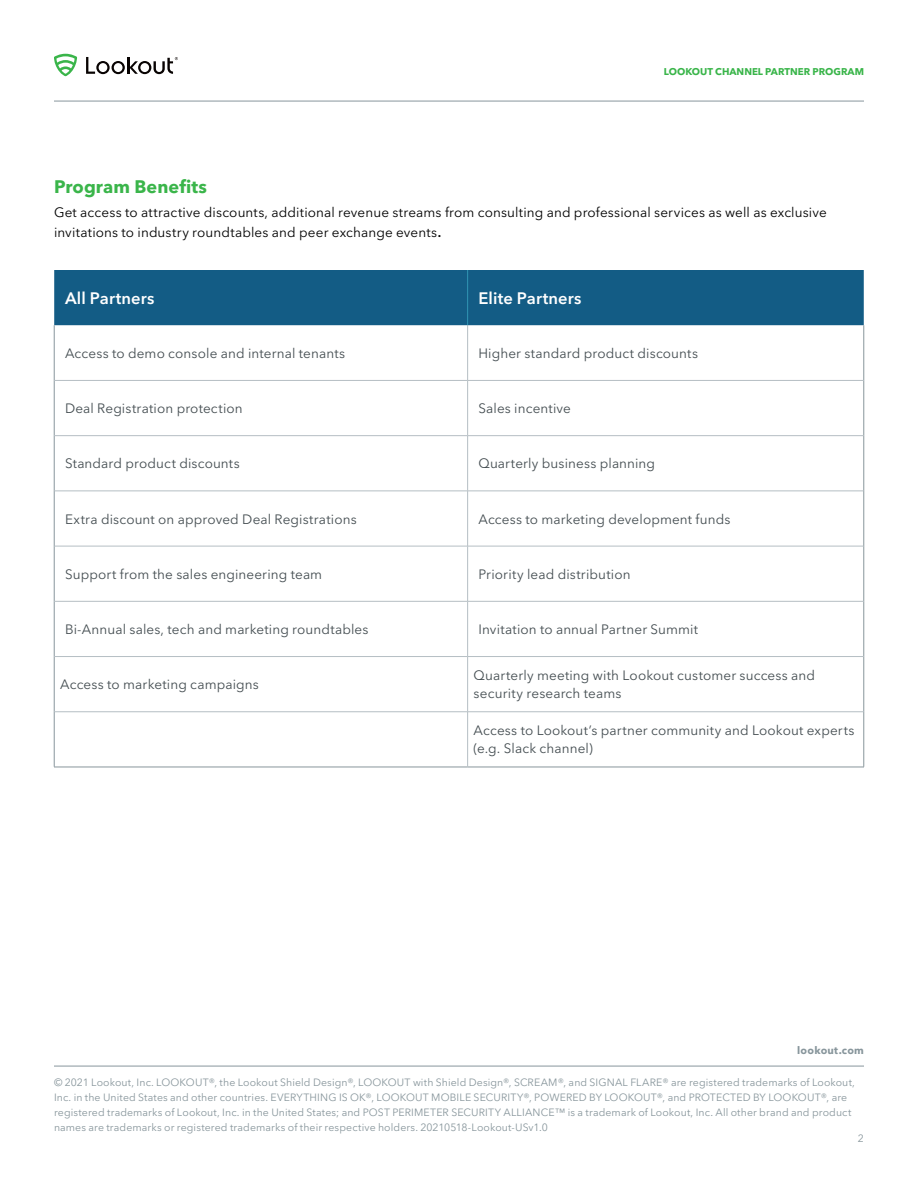
<style>
.page{position:relative;width:918px;height:1188px;background:#fff}
.page>*{position:absolute;margin:0;border:0;box-sizing:border-box;transform-origin:0 0}
.BodyCopy_Header{font:700 18px "Avenir Next LT Pro";letter-spacing:.005em;color:#3ab54a}
.BodyCopy_SubHeader{font:600 16.5px "Avenir Next LT Pro";letter-spacing:.005em;color:#fff}
.BodyCopy_SubHeader-2{font:13.5px/18px "Avenir Next LT Pro";letter-spacing:.01em;color:#444d51}
.BodyCopy_SubHeader-3{font:13.5px/19.5px "Avenir Next LT Pro";letter-spacing:.01em;color:#000}
.t1{font:10.5px/15px "Avenir Next LT Pro";letter-spacing:.01em;color:#88969c}
.t2{font:700 10.5px "Avenir Next LT Pro";letter-spacing:.02em;color:#88969c}
.t3{font:700 9.75px "Avenir Next LT Pro";color:#3ab54a}
.s1{font-weight:600}
</style>
<div class="page">
<hr style="left:54px;top:101px;width:810px;height:1px;background:#88969c">
<svg style="left:54px;top:54px;width:23px;height:22px"></svg>
<svg style="left:86px;top:57px;width:92px;height:17px"></svg>
<hr style="left:54px;top:1066px;width:810px;height:1px;background:#88969c">
<div style="left:54px;top:270px;width:810px;height:55px;background:#135c85"></div>
<hr style="left:54px;top:325px;width:1px;height:55px;background:#88969c">
<hr style="left:864px;top:325px;width:1px;height:55px;background:#88969c">
<hr style="left:54px;top:380px;width:1px;height:56px;background:#88969c">
<hr style="left:864px;top:380px;width:1px;height:56px;background:#88969c">
<hr style="left:54px;top:436px;width:1px;height:55px;background:#88969c">
<hr style="left:864px;top:436px;width:1px;height:55px;background:#88969c">
<hr style="left:54px;top:491px;width:1px;height:55px;background:#88969c">
<hr style="left:864px;top:491px;width:1px;height:55px;background:#88969c">
<hr style="left:54px;top:546px;width:1px;height:55px;background:#88969c">
<hr style="left:864px;top:546px;width:1px;height:55px;background:#88969c">
<hr style="left:54px;top:601px;width:1px;height:56px;background:#88969c">
<hr style="left:864px;top:601px;width:1px;height:56px;background:#88969c">
<hr style="left:54px;top:657px;width:1px;height:55px;background:#88969c">
<hr style="left:864px;top:657px;width:1px;height:55px;background:#88969c">
<hr style="left:54px;top:712px;width:1px;height:55px;background:#88969c">
<hr style="left:864px;top:712px;width:1px;height:55px;background:#88969c">
<hr style="left:54px;top:767px;width:414px;height:1px;background:#88969c">
<hr style="left:468px;top:767px;width:396px;height:1px;background:#88969c">
<hr style="left:467px;top:325px;width:1px;height:55px;background:#b5bec3">
<hr style="left:54px;top:380px;width:414px;height:1px;background:#b5bec3">
<hr style="left:468px;top:380px;width:396px;height:1px;background:#b5bec3">
<hr style="left:467px;top:381px;width:1px;height:54px;background:#b5bec3">
<hr style="left:54px;top:435px;width:414px;height:1px;background:#b5bec3">
<hr style="left:468px;top:435px;width:396px;height:1px;background:#b5bec3">
<hr style="left:467px;top:436px;width:1px;height:55px;background:#b5bec3">
<hr style="left:54px;top:491px;width:414px;height:1px;background:#b5bec3">
<hr style="left:468px;top:491px;width:396px;height:1px;background:#b5bec3">
<hr style="left:467px;top:491px;width:1px;height:55px;background:#b5bec3">
<hr style="left:54px;top:546px;width:414px;height:1px;background:#b5bec3">
<hr style="left:468px;top:546px;width:396px;height:1px;background:#b5bec3">
<hr style="left:467px;top:546px;width:1px;height:55px;background:#b5bec3">
<hr style="left:54px;top:601px;width:414px;height:1px;background:#b5bec3">
<hr style="left:468px;top:601px;width:396px;height:1px;background:#b5bec3">
<hr style="left:467px;top:602px;width:1px;height:54px;background:#b5bec3">
<hr style="left:54px;top:656px;width:414px;height:1px;background:#b5bec3">
<hr style="left:468px;top:656px;width:396px;height:1px;background:#b5bec3">
<hr style="left:467px;top:657px;width:1px;height:55px;background:#b5bec3">
<hr style="left:54px;top:712px;width:414px;height:1px;background:#b5bec3">
<hr style="left:468px;top:712px;width:396px;height:1px;background:#b5bec3">
<hr style="left:467px;top:712px;width:1px;height:55px;background:#b5bec3">
<hr style="left:467px;top:270px;width:1px;height:55px;background:#3095b4">
<p class="t3" style="left:664px;top:65px;width:202px">LOOKOUT CHANNEL PARTNER PROGRAM</p>
<p class="BodyCopy_Header" style="left:54px;top:176px;width:155px">Program Benefits</p>
<p class="BodyCopy_SubHeader-3" style="left:54px;top:203px;width:774px">Get access to attractive discounts, additional revenue streams from consulting and professional services as well as exclusive invitations to industry roundtables and peer exchange events<span class="s1">.</span></p>
<p class="BodyCopy_SubHeader" style="left:65px;top:288px;width:91px">All Partners</p>
<p class="BodyCopy_SubHeader" style="left:478px;top:288px;width:105px">Elite Partners</p>
<p class="BodyCopy_SubHeader-2" style="left:65px;top:344px;width:282px">Access to demo console and internal tenants</p>
<p class="BodyCopy_SubHeader-2" style="left:478px;top:344px;width:221px">Higher standard product discounts</p>
<p class="BodyCopy_SubHeader-2" style="left:65px;top:399px;width:179px">Deal Registration protection</p>
<p class="BodyCopy_SubHeader-2" style="left:478px;top:399px;width:94px">Sales incentive</p>
<p class="BodyCopy_SubHeader-2" style="left:65px;top:455px;width:176px">Standard product discounts</p>
<p class="BodyCopy_SubHeader-2" style="left:478px;top:455px;width:178px">Quarterly business planning</p>
<p class="BodyCopy_SubHeader-2" style="left:65px;top:510px;width:293px">Extra discount on approved Deal Registrations</p>
<p class="BodyCopy_SubHeader-2" style="left:478px;top:510px;width:254px">Access to marketing development funds</p>
<p class="BodyCopy_SubHeader-2" style="left:65px;top:565px;width:259px">Support from the sales engineering team</p>
<p class="BodyCopy_SubHeader-2" style="left:478px;top:565px;width:154px">Priority lead distribution</p>
<p class="BodyCopy_SubHeader-2" style="left:65px;top:620px;width:305px">Bi-Annual sales, tech and marketing roundtables</p>
<p class="BodyCopy_SubHeader-2" style="left:478px;top:620px;width:221px">Invitation to annual Partner Summit</p>
<p class="BodyCopy_SubHeader-2" style="left:60px;top:676px;width:200px">Access to marketing campaigns</p>
<p class="BodyCopy_SubHeader-2" style="left:474px;top:667px;width:343px">Quarterly meeting with Lookout customer success and security research teams</p>
<p class="BodyCopy_SubHeader-2" style="left:474px;top:722px;width:382px">Access to Lookout’s partner community and Lookout experts (e.g. Slack channel)</p>
<p class="t2" style="left:797px;top:1043px;width:68px">lookout.com</p>
<p class="t1" style="left:54px;top:1075px;width:802px">© 2021 Lookout, Inc. LOOKOUT®, the Lookout Shield Design®, LOOKOUT with Shield Design®, SCREAM®, and SIGNAL FLARE® are registered trademarks of Lookout, Inc. in the United States and other countries. EVERYTHING IS OK®, LOOKOUT MOBILE SECURITY®, POWERED BY LOOKOUT®, and PROTECTED BY LOOKOUT®, are registered trademarks of Lookout, Inc. in the United States; and POST PERIMETER SECURITY ALLIANCE™ is a trademark of Lookout, Inc. All other brand and product names are trademarks or registered trademarks of their respective holders. 20210518-Lookout-USv1.0</p>
<p class="t1" style="left:858px;top:1131px;width:8px">2</p>
</div>
